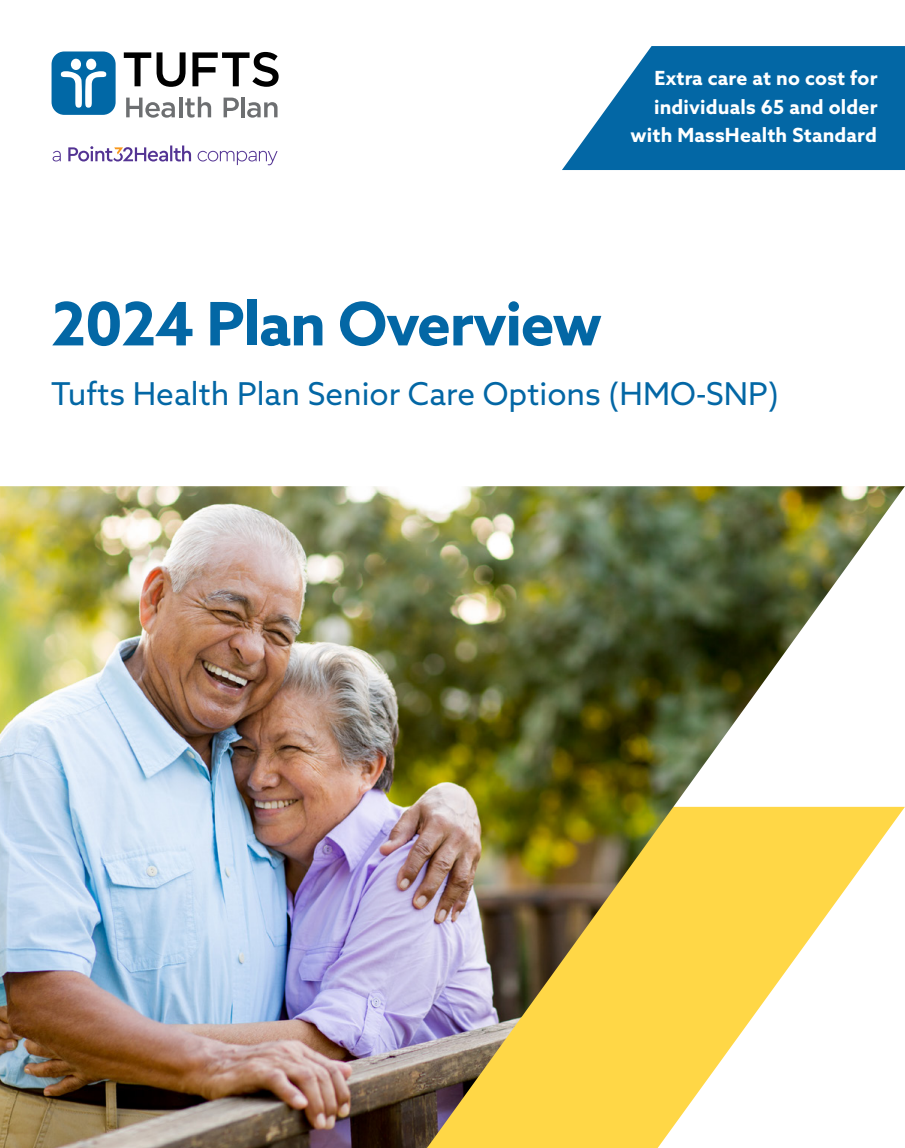
<style>
.page{position:relative;width:905px;height:1148px;background:#fff}
.page>*{position:absolute;margin:0;border:0;box-sizing:border-box;transform-origin:0 0}
.t1{font:700 60px "Azo Sans";letter-spacing:-.02em;color:#0367a5}
.t2{font:31.5px "Azo Sans";color:#0367a5}
.t3{font:700 19.5px/28.5px "Azo Sans";letter-spacing:.01em;color:#fff;text-align:right}
</style>
<div class="page">
<svg style="left:124px;top:52px;width:61px;height:35px"></svg>
<svg style="left:192px;top:52px;width:86px;height:35px"></svg>
<svg style="left:126px;top:98px;width:49px;height:20px"></svg>
<hr style="left:179px;top:97px;width:3px;height:20px;background:#6d6f71">
<svg style="left:185px;top:97px;width:26px;height:21px"></svg>
<svg style="left:223px;top:98px;width:16px;height:19px"></svg>
<hr style="left:241px;top:97px;width:4px;height:20px;background:#6d6f71">
<svg style="left:247px;top:102px;width:30px;height:16px"></svg>
<svg style="left:52px;top:51px;width:64px;height:64px"></svg>
<svg style="left:53px;top:145px;width:224px;height:20px"></svg>
<svg style="left:562px;top:46px;width:342px;height:124px;background:#247bb0"></svg>
<img style="left:0;top:486px;width:904px;height:662px">
<p class="t3" style="left:630px;top:64px;width:248px">Extra care at no cost for individuals 65 and older with MassHealth Standard</p>
<h1 class="t1" style="left:51px;top:284px;width:552px">2024 Plan Overview</h1>
<h2 class="t2" style="left:51px;top:373px;width:729px">Tufts Health Plan Senior Care Options (HMO-SNP)</h2>
</div>
